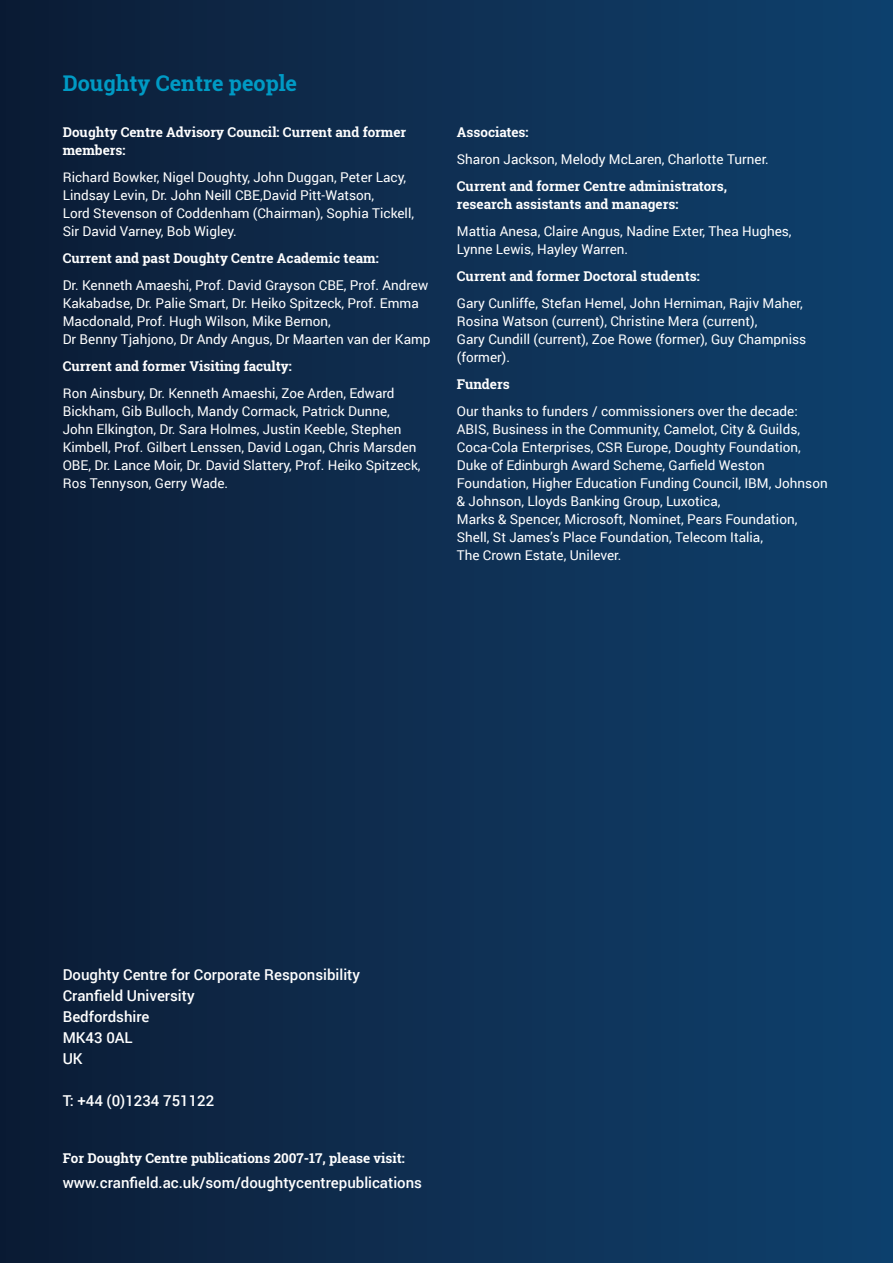
<style>
.page{position:relative;width:893px;height:1263px;background:#fff}
.page>*{position:absolute;margin:0;border:0;box-sizing:border-box;transform-origin:0 0}
.t1{font:700 21.6px "Roboto Slab";color:#009ac4}
.t2{font:500 15px/21px "Roboto";color:#fff}
.t3{font:13.5px/18px "Roboto";color:#fff}
.t4{font:700 13.5px/18px "Roboto Slab";color:#fff}
</style>
<div class="page">
<div style="left:0;top:0;width:893px;height:1263px;background:linear-gradient(to right,#0c1c35,#0f416e)"></div>
<h1 class="t1" style="left:63px;top:68px;width:236px">Doughty Centre people</h1>
<p class="t4" style="left:63px;top:123px;width:345px">Doughty Centre Advisory Council: Current and former members:</p>
<p class="t3" style="left:63px;top:167px;width:353px">Richard Bowker, Nigel Doughty, John Duggan, Peter Lacy, Lindsay Levin, Dr. John Neill CBE,David Pitt-Watson,<br>Lord Stevenson of Coddenham (Chairman), Sophia Tickell, Sir David Varney, Bob Wigley.</p>
<p class="t4" style="left:63px;top:248px;width:318px">Current and past Doughty Centre Academic team:</p>
<p class="t3" style="left:63px;top:275px;width:369px">Dr. Kenneth Amaeshi, Prof. David Grayson CBE, Prof. Andrew Kakabadse, Dr. Palie Smart, Dr. Heiko Spitzeck, Prof. Emma Macdonald, Prof. Hugh Wilson, Mike Bernon,<br>Dr Benny Tjahjono, Dr Andy Angus, Dr Maarten van der Kamp</p>
<p class="t4" style="left:63px;top:356px;width:231px">Current and former Visiting faculty:</p>
<p class="t3" style="left:63px;top:383px;width:359px">Ron Ainsbury, Dr. Kenneth Amaeshi, Zoe Arden, Edward Bickham, Gib Bulloch, Mandy Cormack, Patrick Dunne, John Elkington, Dr. Sara Holmes, Justin Keeble, Stephen Kimbell, Prof. Gilbert Lenssen, David Logan, Chris Marsden OBE, Dr. Lance Moir, Dr. David Slattery, Prof. Heiko Spitzeck, Ros Tennyson, Gerry Wade.</p>
<p class="t4" style="left:457px;top:123px;width:73px">Associates:</p>
<p class="t3" style="left:457px;top:149px;width:313px">Sharon Jackson, Melody McLaren, Charlotte Turner.</p>
<p class="t4" style="left:457px;top:177px;width:272px">Current and former Centre administrators, research assistants and managers:</p>
<p class="t3" style="left:457px;top:221px;width:336px">Mattia Anesa, Claire Angus, Nadine Exter, Thea Hughes,<br>Lynne Lewis, Hayley Warren.</p>
<p class="t4" style="left:457px;top:266px;width:244px">Current and former Doctoral students:</p>
<p class="t3" style="left:457px;top:293px;width:351px">Gary Cunliffe, Stefan Hemel, John Herniman, Rajiv Maher, Rosina Watson (current), Christine Mera (current),<br>Gary Cundill (current), Zoe Rowe (former), Guy Champniss (former).</p>
<p class="t4" style="left:457px;top:374px;width:54px">Funders</p>
<p class="t3" style="left:457px;top:401px;width:372px">Our thanks to funders / commissioners over the decade:<br>ABIS, Business in the Community, Camelot, City &amp; Guilds, Coca-Cola Enterprises, CSR Europe, Doughty Foundation, Duke of Edinburgh Award Scheme, Garfield Weston Foundation, Higher Education Funding Council, IBM, Johnson &amp; Johnson, Lloyds Banking Group, Luxotica,<br>Marks &amp; Spencer, Microsoft, Nominet, Pears Foundation, Shell, St James’s Place Foundation, Telecom Italia,<br>The Crown Estate, Unilever.</p>
<p class="t2" style="left:63px;top:964px;width:299px">Doughty Centre for Corporate Responsibility<br>Cranfield University<br>Bedfordshire<br>MK43 0AL<br>UK</p>
<p class="t2" style="left:63px;top:1090px;width:153px">T: +44 (0)1234 751122</p>
<p class="t4" style="left:63px;top:1149px;width:344px">For Doughty Centre publications 2007-17, please visit:</p>
<p class="t2" style="left:63px;top:1171px;width:361px">www.cranfield.ac.uk/som/doughtycentrepublications</p>
</div>
